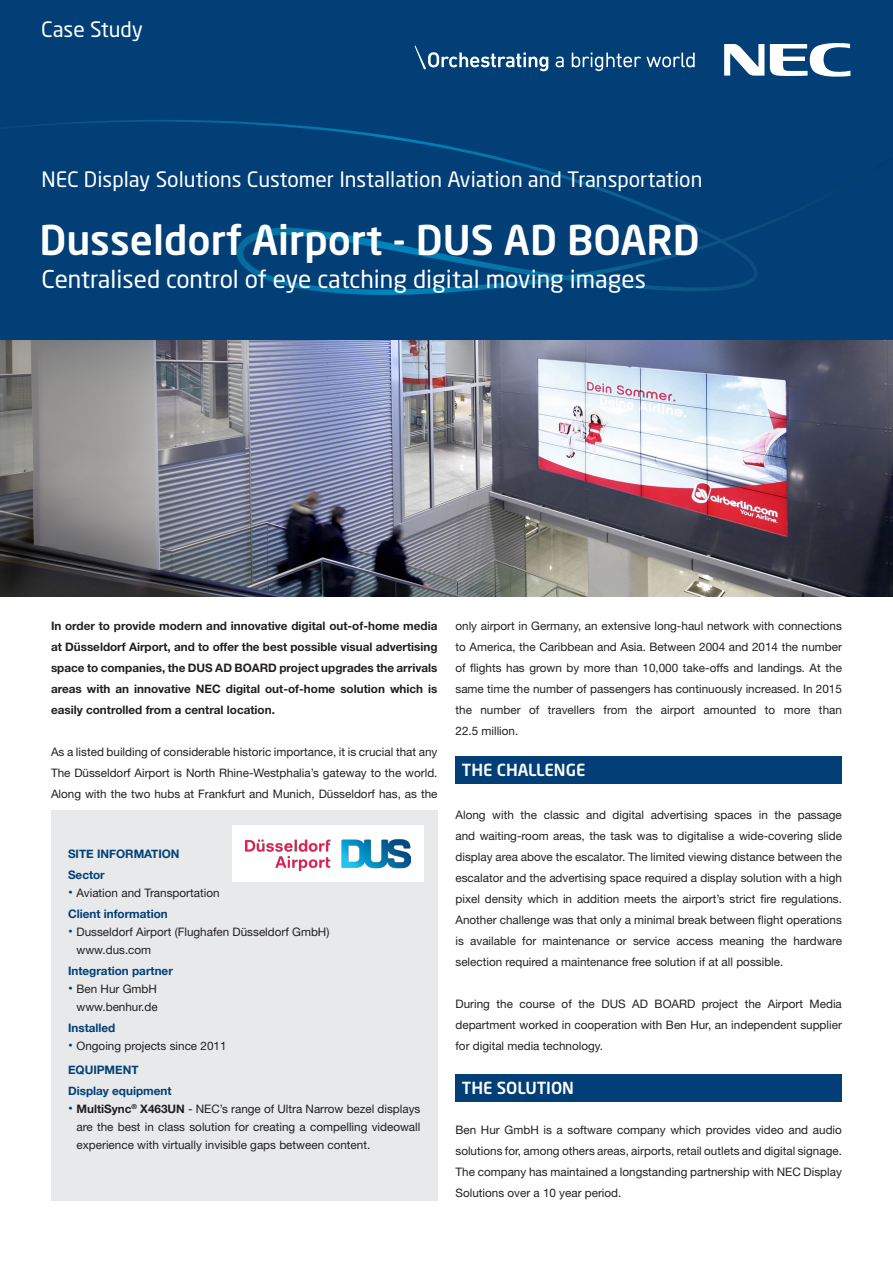
<style>
.page{position:relative;width:893px;height:1263px;background:#fff}
.page>*{position:absolute;margin:0;border:0;box-sizing:border-box;transform-origin:0 0}
.t1{font:500 40.5px "Neo Sans Pro";color:#fff}
.t2{font:24.3px "Neo Sans Pro";color:#fff}
.t3{font:21px "Neo Sans Pro";color:#fff}
.t4{font:500 16.5px "Neo Sans Pro";color:#fff}
.t5{font:11.7px/21px "Helvetica Neue LT Std";color:#231f20;text-align:justify}
.t6{font:700 11.7px/21px "Helvetica Neue LT Std";color:#231f20;text-align:justify}
.t7{font:700 11.7px "Helvetica Neue";color:#013f76}
.s1{font-family:"Helvetica";font-size:13.5px;color:#013f76}
.s2{font-weight:700}
</style>
<div class="page">
<div style="left:0;top:0;width:893px;height:340px;background:#013f76"></div>
<div style="left:0;top:120px;width:893px;height:175px;background:#013f76"></div>
<svg style="left:724px;top:44px;width:40px;height:32px"></svg>
<svg style="left:770px;top:43px;width:80px;height:34px"></svg>
<svg style="left:556px;top:57px;width:8px;height:10px"></svg>
<svg style="left:572px;top:53px;width:123px;height:18px;background:#3b6b95"></svg>
<svg style="left:415px;top:45px;width:133px;height:26px;background:#376793"></svg>
<div style="left:455px;top:1074px;width:387px;height:27px;background:#013f76"></div>
<div style="left:455px;top:756px;width:387px;height:27px;background:#013f76"></div>
<div style="left:51px;top:810px;width:386px;height:390px;background:#e8e9ea"></div>
<img style="left:0;top:340px;width:893px;height:256px">
<div style="left:232px;top:826px;width:192px;height:56px;background:#fff"></div>
<img style="left:245px;top:839px;width:165px;height:32px">
<p class="t3" style="left:41px;top:17px;width:103px">Case Study</p>
<p class="t3" style="left:41px;top:166px;width:662px">NEC Display Solutions Customer Installation Aviation and Transportation</p>
<p class="t1" style="left:39px;top:214px;width:662px">Dusseldorf Airport - DUS AD BOARD</p>
<p class="t2" style="left:41px;top:264px;width:606px">Centralised control of eye catching digital moving images</p>
<p class="t6" style="left:51px;top:615px;width:388px">In order to provide modern and innovative digital out-of-home media at Düsseldorf Airport, and to offer the best possible visual advertising space to companies, the DUS AD BOARD project upgrades the arrivals areas with an innovative NEC digital out-of-home solution which is easily controlled from a central location.</p>
<p class="t5" style="left:51px;top:741px;width:388px">As a listed building of considerable historic importance, it is crucial that any The Düsseldorf Airport is North Rhine-Westphalia’s gateway to the world.<br>Along with the two hubs at Frankfurt and Munich, Düsseldorf has, as the</p>
<p class="t7" style="left:68px;top:844px;width:113px">SITE INFORMATION</p>
<p class="t7" style="left:68px;top:865px;width:38px">Sector</p>
<p class="t5" style="left:68px;top:882px;width:153px"><span class="s1">•</span> Aviation and Transportation</p>
<p class="t7" style="left:68px;top:904px;width:101px">Client information</p>
<p class="t5" style="left:77px;top:922px;width:254px;line-height:18px;text-indent:-9px"><span class="s1">•</span> Dusseldorf Airport (Flughafen Düsseldorf GmbH) www.dus.com</p>
<p class="t7" style="left:68px;top:961px;width:106px">Integration partner</p>
<p class="t5" style="left:68px;top:979px;width:91px;line-height:18px;text-align:right"><span class="s1">•</span> Ben Hur GmbH www.benhur.de</p>
<p class="t7" style="left:68px;top:1018px;width:49px">Installed</p>
<p class="t5" style="left:68px;top:1035px;width:160px"><span class="s1">•</span> Ongoing projects since 2011</p>
<p class="t7" style="left:68px;top:1060px;width:72px">EQUIPMENT</p>
<p class="t7" style="left:68px;top:1081px;width:105px">Display equipment</p>
<p class="t5" style="left:77px;top:1099px;width:345px;line-height:18px;text-indent:-9px"><span class="s1">•</span> <span class="s2">MultiSync</span><sup>®</sup> <span class="s2">X463UN</span> - NEC’s range of Ultra Narrow bezel displays are the best in class solution for creating a compelling videowall experience with virtually invisible gaps between content.</p>
<p class="t5" style="left:455px;top:615px;width:388px">only airport in Germany, an extensive long-haul network with connections to America, the Caribbean and Asia. Between 2004 and 2014 the number of flights has grown by more than 10,000 take-offs and landings. At the same time the number of passengers has continuously increased. In 2015 the number of travellers from the airport amounted to more than 22.5 million.</p>
<p class="t4" style="left:462px;top:759px;width:125px">THE CHALLENGE</p>
<p class="t5" style="left:455px;top:804px;width:388px">Along with the classic and digital advertising spaces in the passage and waiting-room areas, the task was to digitalise a wide-covering slide display area above the escalator. The limited viewing distance between the escalator and the advertising space required a display solution with a high pixel density which in addition meets the airport’s strict fire regulations.<br>Another challenge was that only a minimal break between flight operations is available for maintenance or service access meaning the hardware selection required a maintenance free solution if at all possible.</p>
<p class="t5" style="left:455px;top:993px;width:388px">During the course of the DUS AD BOARD project the Airport Media department worked in cooperation with Ben Hur, an independent supplier for digital media technology.</p>
<p class="t4" style="left:462px;top:1077px;width:114px">THE SOLUTION</p>
<p class="t5" style="left:455px;top:1119px;width:388px">Ben Hur GmbH is a software company which provides video and audio solutions for, among others areas, airports, retail outlets and digital signage.<br>The company has maintained a longstanding partnership with NEC Display Solutions over a 10 year period.</p>
</div>
